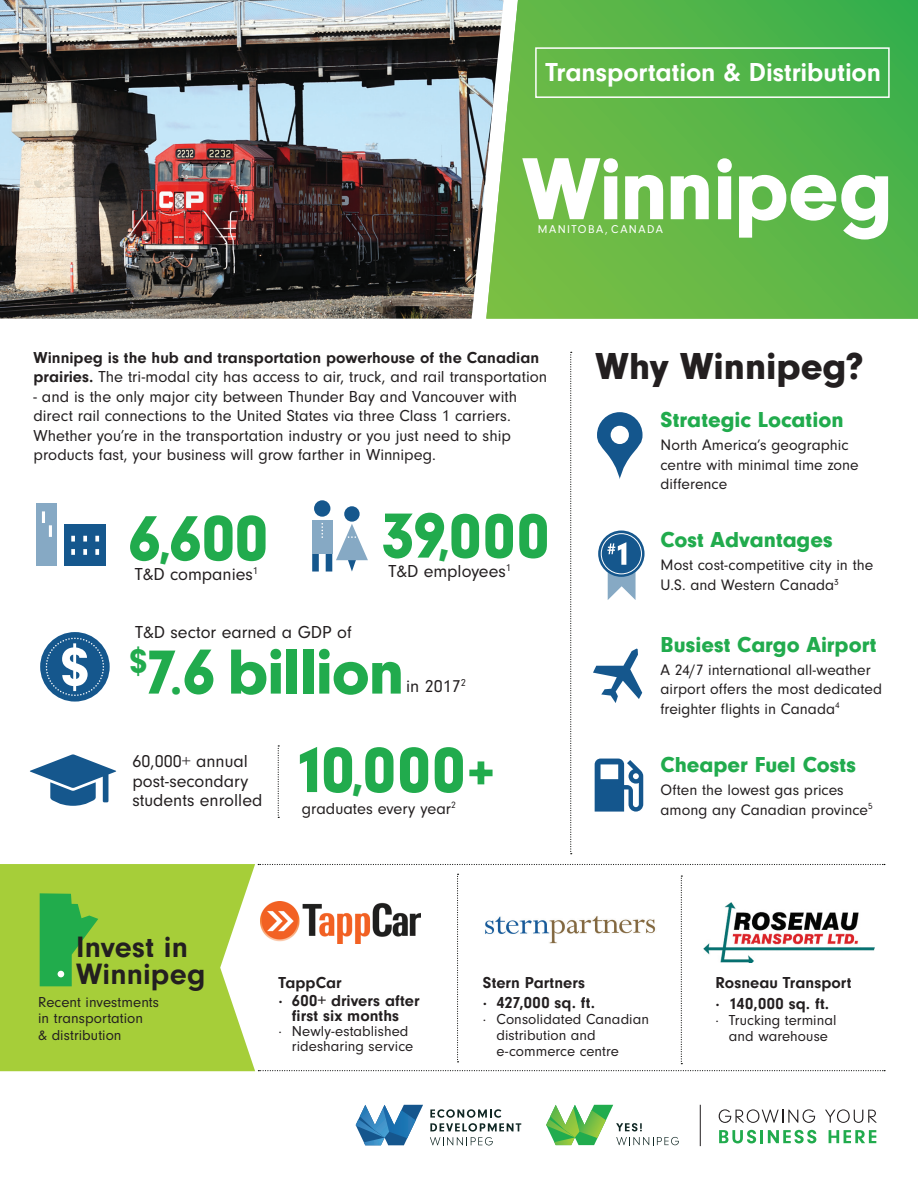
<style>
.page{position:relative;width:918px;height:1188px;background:#fff}
.page>*{position:absolute;margin:0;border:0;box-sizing:border-box;transform-origin:0 0}
.t1{font:700 88.65px "Neuzeit Gro";color:#fff}
.t2{font:900 66px "Neuzeit Gro";letter-spacing:-.02em;color:#21ab4d}
.t3{font:900 64.5px "Neuzeit Gro";color:#21ab4d}
.t4{font:900 39px "Neuzeit Gro";color:#231f20}
.t5{font:700 30.6px/27.6px "Neuzeit Gro";letter-spacing:.005em;color:#231f20}
.t6{font:700 27px "Neuzeit Gro";color:#fff}
.t7{font:900 22.5px "Neuzeit Gro";color:#21ab4d}
.t8{font:18px/19.5px "Neuzeit Gro";color:#231f20}
.t9{font:16.5px/19.5px "Neuzeit Gro";color:#231f20}
.t10{font:700 16.5px/19.5px "Neuzeit Gro";color:#231f20}
.t11{font:15.75px/19.5px "Neuzeit Gro";color:#231f20}
.t12{font:15px/16.2px "Neuzeit Gro";letter-spacing:.005em;color:#231f20}
.t13{font:11.7px "Neuzeit Gro";letter-spacing:.13em;color:#fff}
.s1{font-weight:400}
.s2{font-size:46.5px}
.s3{font-size:66px}
.s4{font-size:64.5px}
.s5{font-size:40.5px}
</style>
<div class="page">
<svg style="left:0;top:864px;width:255px;height:207px;background:#acd148"></svg>
<svg style="left:258px;top:864px;width:627px;height:1px"></svg>
<svg style="left:258px;top:1070px;width:627px;height:1px"></svg>
<div style="left:37px;top:503px;width:20px;height:63px;background:#86a9c4"></div>
<div style="left:64px;top:524px;width:42px;height:42px;background:#15578d"></div>
<svg style="left:95px;top:549px;width:4px;height:6px"></svg>
<svg style="left:83px;top:549px;width:4px;height:6px"></svg>
<svg style="left:71px;top:549px;width:4px;height:6px"></svg>
<svg style="left:95px;top:536px;width:4px;height:6px"></svg>
<svg style="left:83px;top:536px;width:4px;height:6px"></svg>
<svg style="left:71px;top:536px;width:4px;height:6px"></svg>
<svg style="left:42px;top:511px;width:10px;height:26px"></svg>
<svg style="left:598px;top:530px;width:47px;height:47px"></svg>
<div style="left:601px;top:533px;width:41px;height:41px;border:1px solid #fff;border-radius:50%"></div>
<svg style="left:607px;top:542px;width:29px;height:58px"></svg>
<svg style="left:593px;top:648px;width:49px;height:55px"></svg>
<svg style="left:597px;top:412px;width:46px;height:67px"></svg>
<svg style="left:595px;top:759px;width:48px;height:53px"></svg>
<img style="left:261px;top:902px;width:160px;height:42px">
<img style="left:485px;top:916px;width:171px;height:28px">
<img style="left:703px;top:903px;width:171px;height:60px">
<img style="left:0;top:0;width:486px;height:319px">
<div style="left:40px;top:632px;width:70px;height:70px;background:#15578d;border-radius:50%"></div>
<svg style="left:46px;top:638px;width:58px;height:58px"></svg>
<svg style="left:30px;top:754px;width:86px;height:52px"></svg>
<svg style="left:278px;top:745px;width:1px;height:73px"></svg>
<svg style="left:312px;top:500px;width:56px;height:72px"></svg>
<svg style="left:469px;top:761px;width:24px;height:24px"></svg>
<svg style="left:570px;top:352px;width:2px;height:502px"></svg>
<svg style="left:457px;top:874px;width:2px;height:188px"></svg>
<svg style="left:681px;top:876px;width:1px;height:188px"></svg>
<svg style="left:40px;top:893px;width:58px;height:93px;background:#4fb846"></svg>
<svg style="left:430px;top:1109px;width:91px;height:36px"></svg>
<svg style="left:356px;top:1105px;width:67px;height:40px"></svg>
<svg style="left:546px;top:1105px;width:133px;height:40px"></svg>
<svg style="left:719px;top:1109px;width:96px;height:14px"></svg>
<svg style="left:825px;top:1109px;width:52px;height:14px"></svg>
<svg style="left:719px;top:1130px;width:97px;height:13px"></svg>
<svg style="left:829px;top:1130px;width:47px;height:13px"></svg>
<hr style="left:700px;top:1105px;width:1px;height:41px;background:#231f20">
<svg style="left:486px;top:0;width:432px;height:319px;background:#62b84f"></svg>
<svg style="left:522px;top:157px;width:142px;height:63px;background:#83c564"></svg>
<svg style="left:670px;top:174px;width:40px;height:46px;background:#86c76f"></svg>
<svg style="left:717px;top:157px;width:172px;height:83px;background:#6ebf60"></svg>
<div style="left:535px;top:47px;width:355px;height:51px;border:2px solid #fff"></div>
<h3 class="t6" style="left:545px;top:57px;width:337px">Transportation &amp; Distribution</h3>
<h3 class="t6" style="left:747px;top:57px;width:128px">Aerospace</h3>
<p class="t1" style="left:523px;top:139px;width:371px">Winnipeg</p>
<p class="t13" style="left:538px;top:222px;width:127px">MANITOBA, CANADA</p>
<p class="t10" style="left:34px;top:348px;width:515px">Winnipeg is the hub and transportation powerhouse of the Canadian prairies. <span class="s1">The tri-modal city has access to air, truck, and rail transportation</span></p>
<p class="t9" style="left:34px;top:387px;width:485px">- and is the only major city between Thunder Bay and Vancouver with direct rail connections to the United States via three Class 1 carriers.<br>Whether you’re in the transportation industry or you just need to ship products fast, your business will grow farther in Winnipeg.</p>
<p class="t2" style="left:128px;top:501px;width:141px">6<span class="s2">,</span>600</p>
<p class="t8" style="left:135px;top:565px;width:125px">T&amp;D companies<sup>1</sup></p>
<p class="t8" style="left:135px;top:622px;width:218px">T&amp;D sector earned a GDP of</p>
<p class="t3" style="left:382px;top:500px;width:169px"><span class="s3">39</span><span class="s2">,</span>000</p>
<p class="t8" style="left:388px;top:562px;width:124px">T&amp;D employees<sup>1</sup></p>
<p class="t2" style="left:129px;top:634px;width:276px"><sup>$</sup><span class="s4">7</span><span class="s2">.</span>6 billion</p>
<p class="t8" style="left:406px;top:677px;width:61px">in 2017<sup>2</sup></p>
<p class="t8" style="left:133px;top:752px;width:131px">60,000+ annual post-secondary students enrolled</p>
<p class="t2" style="left:292px;top:733px;width:200px">10<span class="s2">,</span>000<span class="s5">+</span></p>
<p class="t9" style="left:302px;top:799px;width:156px">graduates every year<sup>2</sup></p>
<h3 class="t4" style="left:596px;top:343px;width:270px">Why Winnipeg?</h3>
<p class="t7" style="left:661px;top:407px;width:185px">Strategic Location</p>
<p class="t11" style="left:661px;top:436px;width:200px">North America’s geographic centre with minimal time zone difference</p>
<p class="t7" style="left:661px;top:527px;width:174px">Cost Advantages</p>
<p class="t11" style="left:661px;top:556px;width:214px">Most cost-competitive city in the<br>U.S. and Western Canada<sup>3</sup></p>
<p class="t7" style="left:661px;top:631px;width:217px">Busiest Cargo Airport</p>
<p class="t11" style="left:661px;top:660px;width:223px">A 24/7 international all-weather airport offers the most dedicated freighter flights in Canada<sup>4</sup></p>
<p class="t7" style="left:661px;top:752px;width:197px">Cheaper Fuel Costs</p>
<p class="t11" style="left:661px;top:781px;width:214px">Often the lowest gas prices among any Canadian province<sup>5</sup></p>
<p class="t5" style="left:76px;top:933px;width:131px">Invest in<br>Winnipeg</p>
<p class="t12" style="left:38px;top:994px;width:122px">Recent investments in transportation<br>&amp; distribution</p>
<p class="t10" style="left:278px;top:973px;width:65px">TappCar</p>
<p class="t10" style="left:278px;top:993px;width:143px;line-height:15px;text-align:center">· 600+ drivers after first six months</p>
<p class="t12" style="left:292px;top:1024px;width:123px;line-height:15px;text-indent:-14px">· Newly-established ridesharing service</p>
<p class="t10" style="left:483px;top:973px;width:104px">Stern Partners</p>
<p class="t10" style="left:483px;top:993px;width:114px">· 427,000 sq. ft.</p>
<p class="t12" style="left:496px;top:1011px;width:154px;text-indent:-14px">· Consolidated Canadian distribution and e-commerce centre</p>
<p class="t10" style="left:715px;top:973px;width:137px">Rosneau Transport</p>
<p class="t10" style="left:715px;top:994px;width:115px">· 140,000 sq. ft.</p>
<p class="t12" style="left:715px;top:1012px;width:123px;text-align:center">· Trucking terminal and warehouse</p>
</div>
